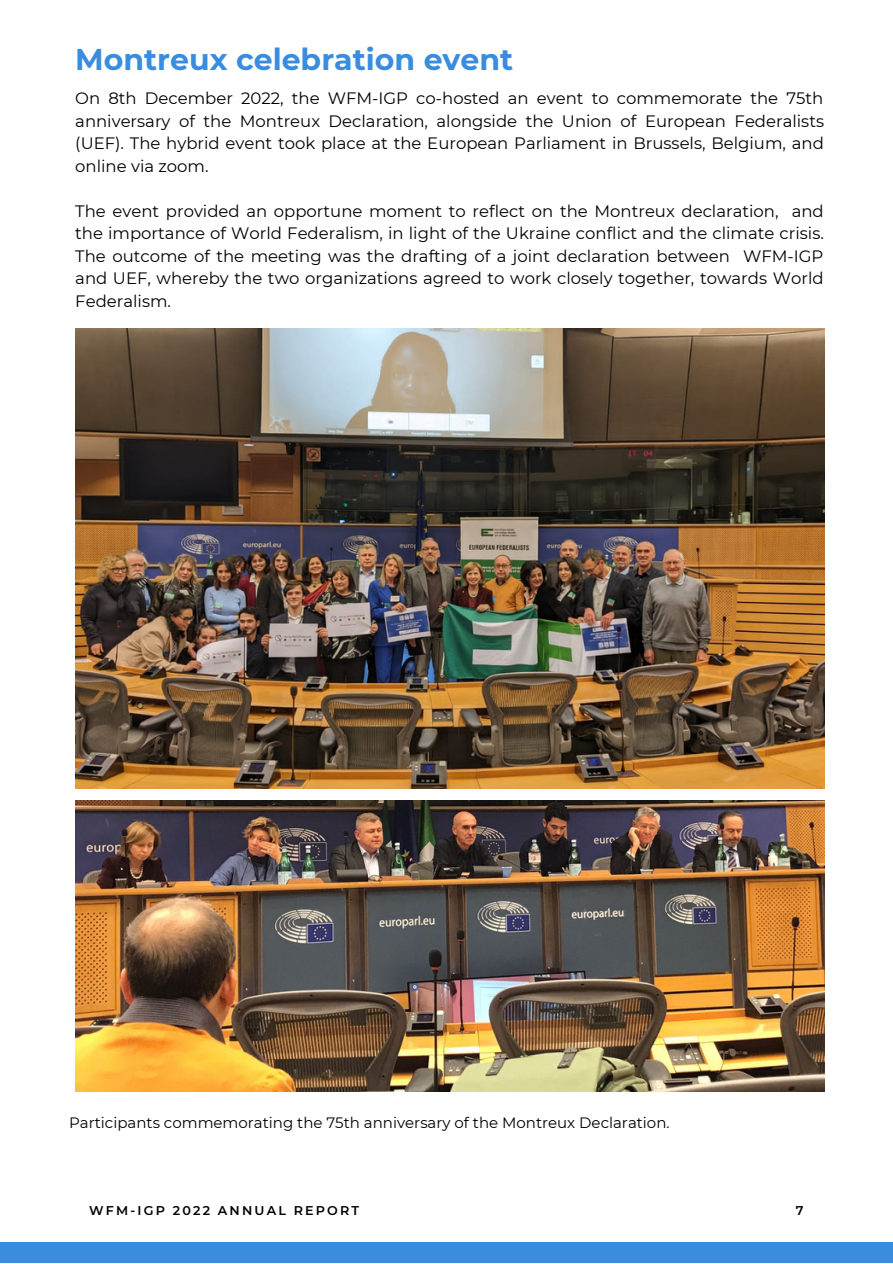
<style>
.page{position:relative;width:893px;height:1264px;background:#fff}
.page>*{position:absolute;margin:0;border:0;box-sizing:border-box;transform-origin:0 0}
.t1{font:700 30px "Montserrat";color:#3a8dde}
.t2{font:16.5px/22.5px "Montserrat";color:#000;text-align:justify}
.t3{font:15px "Montserrat";color:#000}
.t4{font:600 12.75px "Montserrat";letter-spacing:.17em;color:#000}
</style>
<div class="page">
<div style="left:0;top:1242px;width:892px;height:20px;background:#3a8dde"></div>
<img style="left:75px;top:328px;width:749px;height:460px">
<img style="left:75px;top:800px;width:749px;height:291px">
<p class="t1" style="left:75px;top:41px;width:439px">Montreux celebration event</p>
<p class="t2" style="left:75px;top:87px;width:750px">On 8th December 2022, the WFM-IGP co-hosted an event to commemorate the 75th anniversary of the Montreux Declaration, alongside the Union of European Federalists (UEF). The hybrid event took place at the European Parliament in Brussels, Belgium, and online via zoom.</p>
<p class="t2" style="left:75px;top:200px;width:750px">The event provided an opportune moment to reflect on the Montreux declaration, and the importance of World Federalism, in light of the Ukraine conflict and the climate crisis.<br>The outcome of the meeting was the drafting of a joint declaration between WFM-IGP and UEF, whereby the two organizations agreed to work closely together, towards World Federalism.</p>
<p class="t3" style="left:69px;top:1113px;width:602px">Participants commemorating the 75th anniversary of the Montreux Declaration.</p>
<p class="t4" style="left:89px;top:1202px;width:271px">WFM-IGP 2022 ANNUAL REPORT</p>
<p class="t4" style="left:795px;top:1202px;width:9px">7</p>
</div>
